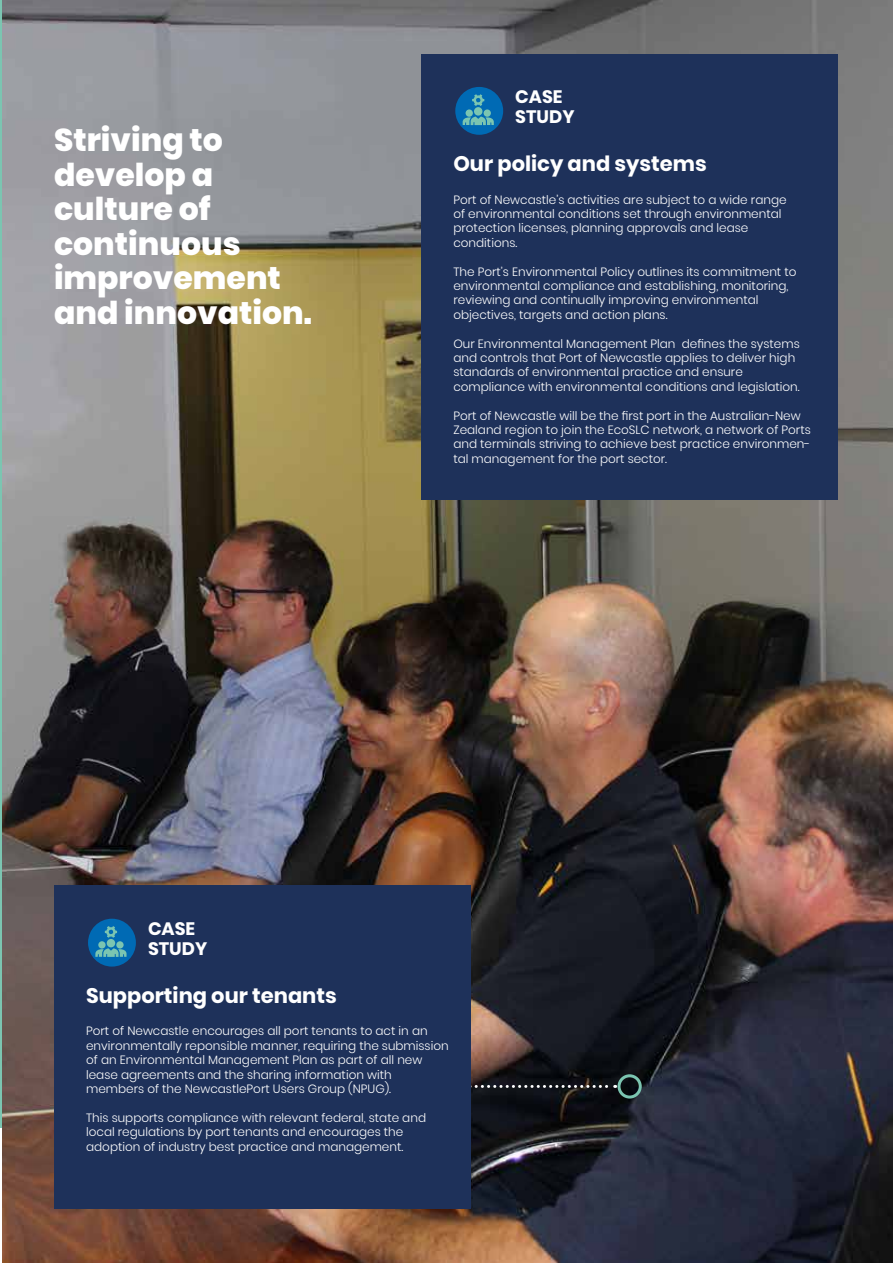
<style>
.page{position:relative;width:893px;height:1263px;background:#fff}
.page>*{position:absolute;margin:0;border:0;box-sizing:border-box;transform-origin:0 0}
.t1{font:800 31.5px/34.5px "Poppins";color:#fff}
.t2{font:700 21px "Poppins";color:#fff}
.t3{font:700 18px/19.5px "Poppins";color:#fff}
.t4{font:300 12px/14.4px "Poppins";color:#fff}
</style>
<div class="page">
<img style="left:2px;top:0;width:891px;height:1263px">
<svg style="left:471px;top:1085px;width:145px;height:3px"></svg>
<div style="left:617px;top:1074px;width:25px;height:24px;border:3px solid #7bc5b1;border-radius:50%"></div>
<hr style="left:0;top:0;width:2px;height:1259px;background:#7bc5b1">
<hr style="left:0;top:1128px;width:2px;height:135px;background:#fff">
<div style="left:421px;top:54px;width:417px;height:445px;background:#1e315a"></div>
<div style="left:455px;top:87px;width:48px;height:48px;background:#006ab4;border-radius:50%"></div>
<svg style="left:472px;top:94px;width:12px;height:12px"></svg>
<div style="left:466px;top:109px;width:7px;height:8px;background:#7bc5b1;border-radius:50%"></div>
<div style="left:484px;top:109px;width:7px;height:8px;background:#7bc5b1;border-radius:50%"></div>
<svg style="left:463px;top:117px;width:31px;height:8px"></svg>
<div style="left:474px;top:107px;width:8px;height:9px;background:#7bc5b1;border-radius:50%"></div>
<div style="left:54px;top:886px;width:417px;height:323px;background:#1e315a"></div>
<div style="left:88px;top:919px;width:48px;height:47px;background:#006ab4;border-radius:50%"></div>
<svg style="left:105px;top:926px;width:12px;height:12px"></svg>
<div style="left:98px;top:941px;width:8px;height:7px;background:#7bc5b1;border-radius:50%"></div>
<div style="left:116px;top:941px;width:8px;height:7px;background:#7bc5b1;border-radius:50%"></div>
<svg style="left:95px;top:948px;width:32px;height:9px"></svg>
<div style="left:107px;top:939px;width:8px;height:8px;background:#7bc5b1;border-radius:50%"></div>
<h1 class="t1" style="left:54px;top:123px;width:259px">Striving to develop a culture of continuous improvement and innovation.</h1>
<h3 class="t3" style="left:515px;top:87px;width:61px">CASE<br>STUDY</h3>
<h2 class="t2" style="left:453px;top:152px;width:255px">Our policy and systems</h2>
<p class="t4" style="left:453px;top:192px;width:335px">Port of Newcastle’s activities are subject to a wide range of environmental conditions set through environmental protection licenses, planning approvals and lease conditions.</p>
<p class="t4" style="left:453px;top:264px;width:345px">The Port’s Environmental Policy outlines its commitment to environmental compliance and establishing, monitoring, reviewing and continually improving environmental objectives, targets and action plans.</p>
<p class="t4" style="left:453px;top:336px;width:348px">Our Environmental Management Plan defines the systems and controls that Port of Newcastle applies to deliver high standards of environmental practice and ensure compliance with environmental conditions and legislation.</p>
<p class="t4" style="left:453px;top:408px;width:359px">Port of Newcastle will be the first port in the Australian-New Zealand region to join the EcoSLC network, a network of Ports and terminals striving to achieve best practice environmen&shy;tal management for the port sector.</p>
<h3 class="t3" style="left:148px;top:919px;width:61px">CASE<br>STUDY</h3>
<h2 class="t2" style="left:86px;top:983px;width:252px">Supporting our tenants</h2>
<p class="t4" style="left:86px;top:1024px;width:364px">Port of Newcastle encourages all port tenants to act in an environmentally reponsible manner, requiring the submission of an Environmental Management Plan as part of all new lease agreements and the sharing information with members of the NewcastlePort Users Group (NPUG).</p>
<p class="t4" style="left:86px;top:1110px;width:341px">This supports compliance with relevant federal, state and local regulations by port tenants and encourages the adoption of industry best practice and management.</p>
</div>
